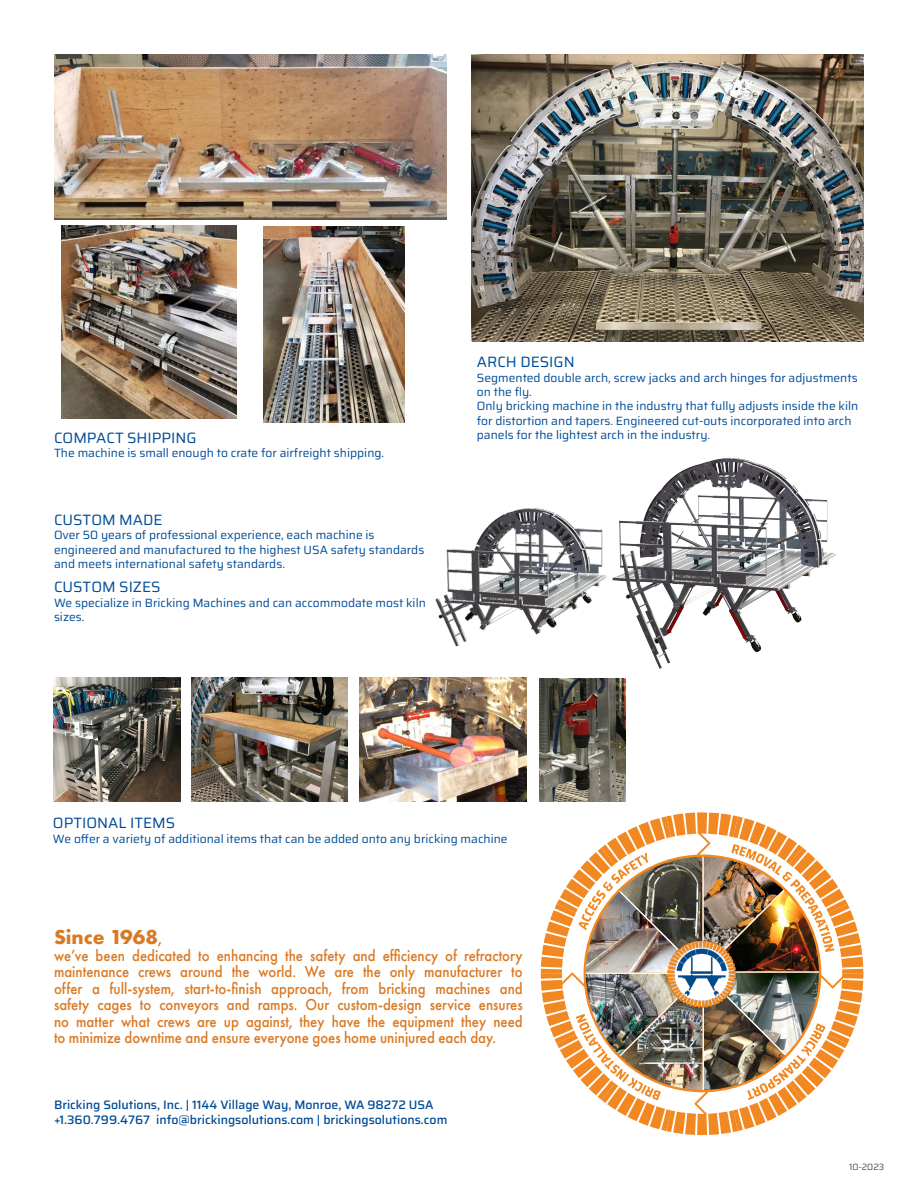
<style>
.page{position:relative;width:918px;height:1188px;background:#fff}
.page>*{position:absolute;margin:0;border:0;box-sizing:border-box;transform-origin:0 0}
.t1{font:700 21px "Futura PT";color:#da7923}
.Body{font:500 16.5px/16.5px "Futura PT";color:#da7923;text-align:justify;scale:.9 1}
.Body2{font:100 15px "Saira";color:#004c97}
.Contact{font:100 12.3px/14.7px "Saira";color:#004c97}
.Body2-2{font:100 12px/14.4px "Saira";color:#004c97}
.Body2-3{font:100 9px "Saira";color:#231f20}
.s1{font-weight:500;font-size:16.5px}
</style>
<div class="page">
<img style="left:541px;top:812px;width:322px;height:323px">
<img style="left:435px;top:508px;width:172px;height:139px">
<img style="left:666px;top:939px;width:71px;height:69px">
<img style="left:472px;top:54px;width:392px;height:288px">
<img style="left:612px;top:457px;width:224px;height:212px">
<img style="left:192px;top:678px;width:156px;height:124px">
<img style="left:53px;top:678px;width:128px;height:124px">
<img style="left:360px;top:678px;width:167px;height:124px">
<img style="left:539px;top:678px;width:86px;height:123px">
<img style="left:54px;top:54px;width:392px;height:165px">
<img style="left:62px;top:225px;width:174px;height:194px">
<img style="left:263px;top:226px;width:142px;height:196px">
<p class="Body2" style="left:54px;top:425px;width:144px">COMPACT SHIPPING</p>
<p class="Body2-2" style="left:54px;top:445px;width:332px">The machine is small enough to crate for airfreight shipping.</p>
<p class="Body2" style="left:54px;top:508px;width:110px">CUSTOM MADE</p>
<p class="Body2-2" style="left:54px;top:528px;width:372px">Over 50 years of professional experience, each machine is engineered and manufactured to the highest USA safety standards and meets international safety standards.</p>
<p class="Body2" style="left:54px;top:575px;width:108px">CUSTOM SIZES</p>
<p class="Body2-2" style="left:54px;top:595px;width:373px">We specialize in Bricking Machines and can accommodate most kiln sizes.</p>
<p class="Body2" style="left:477px;top:350px;width:99px">ARCH DESIGN</p>
<p class="Body2-2" style="left:477px;top:370px;width:382px">Segmented double arch, screw jacks and arch hinges for adjustments on the fly.</p>
<p class="Body2-2" style="left:477px;top:399px;width:383px">Only bricking machine in the industry that fully adjusts inside the kiln for distortion and tapers. Engineered cut-outs incorporated into arch panels for the lightest arch in the industry.</p>
<p class="Body2" style="left:53px;top:811px;width:124px">OPTIONAL ITEMS</p>
<p class="Body2-2" style="left:53px;top:831px;width:456px">We offer a variety of additional items that can be added onto any bricking machine</p>
<p class="t1" style="left:54px;top:924px;width:109px">Since 1968<span class="s1">,</span></p>
<p class="Body" style="left:54px;top:947px;width:522px">we’ve been dedicated to enhancing the safety and efficiency of refractory maintenance crews around the world. We are the only manufacturer to offer a full-system, start-to-finish approach, from bricking machines and safety cages to conveyors and ramps. Our custom-design service ensures no matter what crews are up against, they have the equipment they need to minimize downtime and ensure everyone goes home uninjured each day.</p>
<p class="Contact" style="left:54px;top:1097px;width:395px">Bricking Solutions, Inc. | 1144 Village Way, Monroe, WA 98272 USA +1.360.799.4767 info@brickingsolutions.com | brickingsolutions.com</p>
<p class="Body2-3" style="left:849px;top:1160px;width:37px">10-2023</p>
</div>
